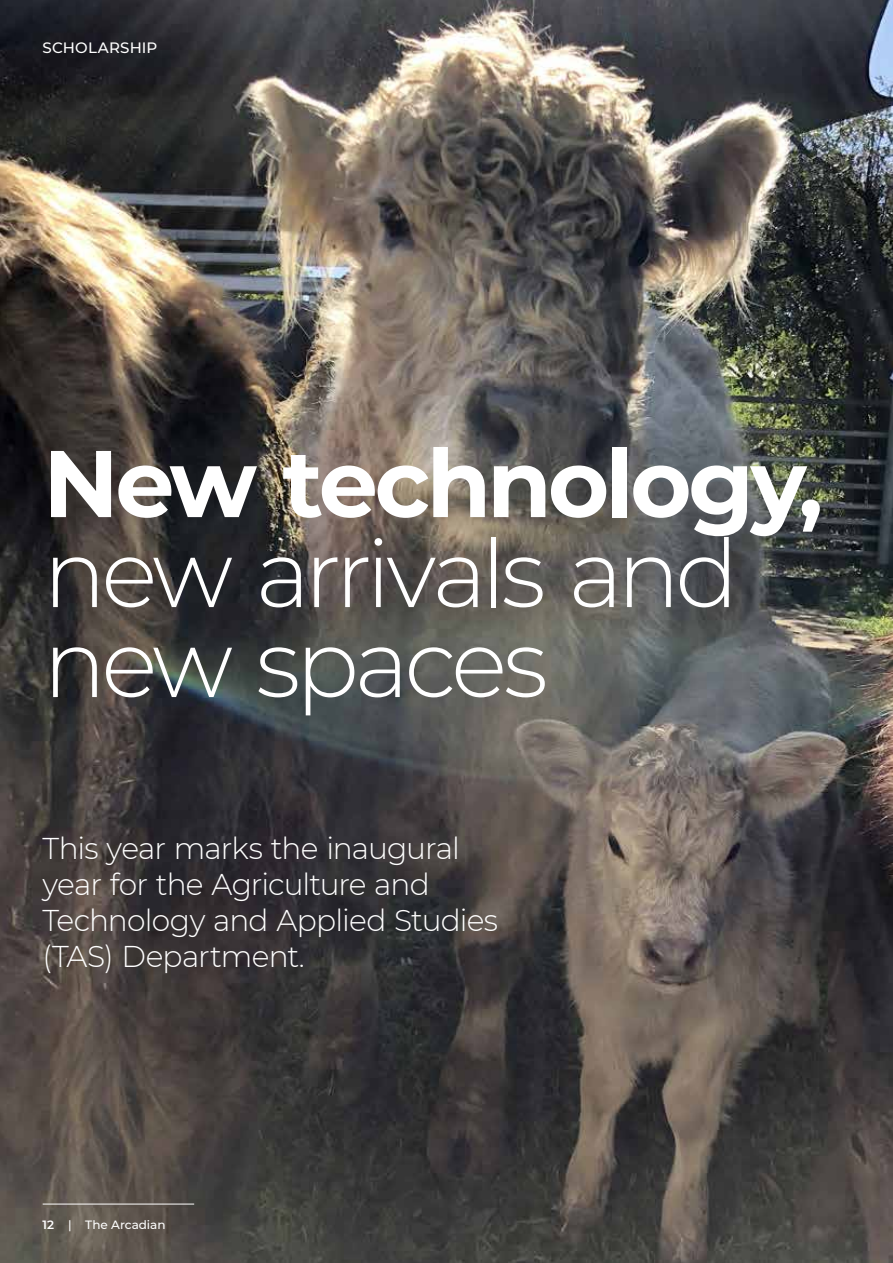
<style>
.page{position:relative;width:893px;height:1263px;background:#fff}
.page>*{position:absolute;margin:0;border:0;box-sizing:border-box;transform-origin:0 0}
.t1{font:300 94.5px/90px "Montserrat";letter-spacing:-.05em;color:#fff}
.t2{font:700 94.5px "Montserrat";letter-spacing:-.04em;color:#fff}
.t3{font:300 30px/36px "Montserrat";letter-spacing:-.03em;color:#fff}
.t4{font:500 15px "Montserrat";letter-spacing:.01em;color:#fff}
.t5{font:500 12px "Montserrat";color:#fff}
.s1{font-weight:600}
</style>
<div class="page">
<img style="left:0;top:0;width:893px;height:1263px">
<hr style="left:43px;top:1204px;width:151px;height:1px;background:#fff">
<p class="t4" style="left:43px;top:37px;width:116px">SCHOLARSHIP</p>
<h1 class="t2" style="left:43px;top:415px;width:781px">New technology,</h1>
<h1 class="t1" style="left:43px;top:525px;width:697px">new arrivals and new spaces</h1>
<p class="t3" style="left:43px;top:829px;width:457px">This year marks the inaugural year for the Agriculture and<br>Technology and Applied Studies (TAS) Department.</p>
<p class="t5" style="left:43px;top:1216px;width:124px"><span class="s1">12</span> | The Arcadian</p>
</div>
